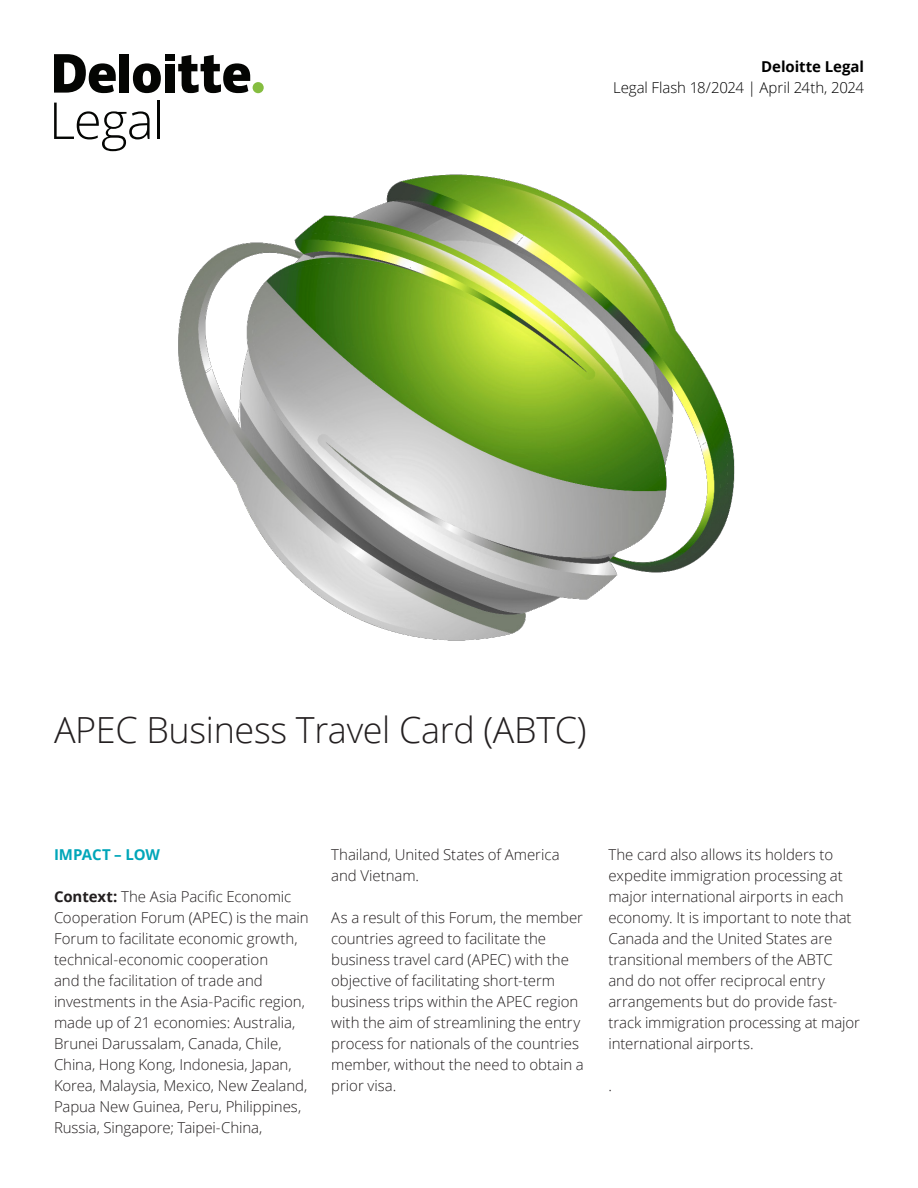
<style>
.page{position:relative;width:918px;height:1188px;background:#fff}
.page>*{position:absolute;margin:0;border:0;box-sizing:border-box;transform-origin:0 0}
.t1{font:300 36px "Open Sans";letter-spacing:-.01em;color:#231f20}
.t2{font:300 15px/21px "Open Sans";letter-spacing:-.005em;color:#231f20}
.t3{font:300 15px "Open Sans";letter-spacing:-.01em;color:#000}
.t4{font:700 15px "Open Sans";letter-spacing:-.005em;color:#000}
.t5{font:700 15px "Open Sans";letter-spacing:-.005em;color:#00a6b9}
.s1{font-weight:700}
</style>
<div class="page">
<div style="left:253px;top:82px;width:11px;height:11px;background:#85bd40;border-radius:50%"></div>
<div style="left:119px;top:54px;width:10px;height:39px;background:#040503"></div>
<svg style="left:133px;top:63px;width:28px;height:30px"></svg>
<div style="left:165px;top:64px;width:9px;height:29px;background:#040503"></div>
<div style="left:165px;top:54px;width:9px;height:6px;background:#040503"></div>
<svg style="left:178px;top:55px;width:72px;height:38px"></svg>
<svg style="left:54px;top:54px;width:62px;height:39px"></svg>
<svg style="left:54px;top:103px;width:96px;height:48px"></svg>
<hr style="left:157px;top:100px;width:3px;height:39px;background:#040503">
<img style="left:178px;top:174px;width:557px;height:467px">
<p class="t4" style="left:761px;top:56px;width:104px">Deloitte Legal</p>
<p class="t3" style="left:613px;top:77px;width:252px">Legal Flash 18/2024 | April 24th, 2024</p>
<h1 class="t1" style="left:54px;top:706px;width:534px">APEC Business Travel Card (ABTC)</h1>
<p class="t5" style="left:54px;top:844px;width:108px">IMPACT – LOW</p>
<p class="t2" style="left:54px;top:886px;width:256px"><span class="s1">Context:</span> The Asia Pacific Economic Cooperation Forum (APEC) is the main Forum to facilitate economic growth, technical-economic cooperation<br>and the facilitation of trade and investments in the Asia-Pacific region, made up of 21 economies: Australia, Brunei Darussalam, Canada, Chile, China, Hong Kong, Indonesia, Japan, Korea, Malaysia, Mexico, New Zealand, Papua New Guinea, Peru, Philippines, Russia, Singapore; Taipei-China,</p>
<p class="t2" style="left:331px;top:844px;width:230px">Thailand, United States of America and Vietnam.</p>
<p class="t2" style="left:331px;top:907px;width:254px">As a result of this Forum, the member countries agreed to facilitate the business travel card (APEC) with the objective of facilitating short-term business trips within the APEC region with the aim of streamlining the entry process for nationals of the countries member, without the need to obtain a prior visa.</p>
<p class="t2" style="left:608px;top:844px;width:253px">The card also allows its holders to expedite immigration processing at major international airports in each economy. It is important to note that Canada and the United States are transitional members of the ABTC and do not offer reciprocal entry arrangements but do provide fast&shy;track immigration processing at major international airports.</p>
<p class="t2" style="left:608px;top:1075px;width:5px">.</p>
</div>
